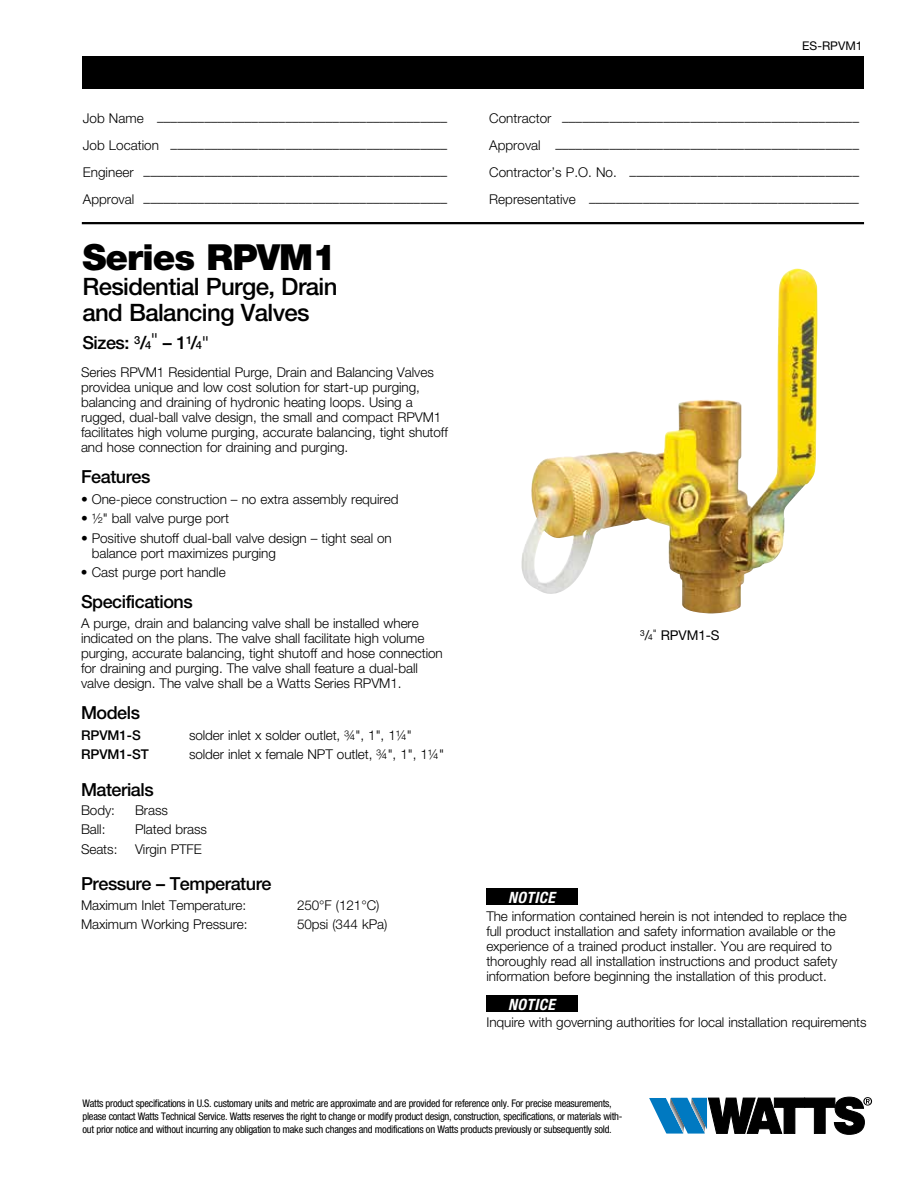
<style>
.page{position:relative;width:918px;height:1188px;background:#fff}
.page>*{position:absolute;margin:0;border:0;box-sizing:border-box;transform-origin:0 0}
.t1{font:900 36px "Helvetica Neue LT Std";letter-spacing:-.025em;color:#000}
.t2{font:500 24px/25.5px "Helvetica Neue LT Std";letter-spacing:-.025em;color:#000}
.t3{font:500 18px "Helvetica Neue LT Std";letter-spacing:-.025em;color:#000}
.t4{font:italic 700 condensed 15.6px "Helvetica Neue LT Std";letter-spacing:.025em;color:#fff}
.t5{font:300 13.5px/15px "Helvetica Neue LT Std";letter-spacing:-.005em;color:#000}
.t6{font:500 13.5px "Helvetica Neue LT Std";letter-spacing:-.005em;color:#000}
.t7{font:13.5px "Helvetica Neue LT Std";letter-spacing:-.005em;color:#000}
.t8{font:12px "Helvetica Neue LT Std";color:#000}
.t9{font:condensed 10.5px/13.2px "Helvetica Neue LT Std";letter-spacing:-.025em;color:#000}
.s1{font-size:11.1px}
.s2{font-weight:400;font-stretch:condensed}
.s3{font-size:8.4px}
</style>
<div class="page">
<img style="left:521px;top:269px;width:297px;height:344px">
<div style="left:82px;top:57px;width:781px;height:32px;background:#000"></div>
<hr style="left:82px;top:222px;width:782px;height:2px;background:#000">
<svg style="left:649px;top:1097px;width:223px;height:38px"></svg>
<div style="left:486px;top:996px;width:91px;height:16px;background:#000"></div>
<div style="left:486px;top:888px;width:91px;height:17px;background:#000"></div>
<p class="t8" style="left:802px;top:38px;width:62px">ES-RPVM1</p>
<p class="t5" style="left:83px;top:113px;width:366px">Job Name –––––––––––––––––––––––––––––––––––––––––––</p>
<p class="t5" style="left:489px;top:113px;width:371px">Contractor ––––––––––––––––––––––––––––––––––––––––––––</p>
<p class="t5" style="left:83px;top:140px;width:366px">Job Location –––––––––––––––––––––––––––––––––––––––––</p>
<p class="t5" style="left:489px;top:140px;width:371px">Approval –––––––––––––––––––––––––––––––––––––––––––––</p>
<p class="t5" style="left:83px;top:168px;width:366px">Engineer –––––––––––––––––––––––––––––––––––––––––––––</p>
<p class="t5" style="left:489px;top:168px;width:371px">Contractor’s P.O. No. ––––––––––––––––––––––––––––––––––</p>
<p class="t5" style="left:83px;top:195px;width:366px">Approval –––––––––––––––––––––––––––––––––––––––––––––</p>
<p class="t5" style="left:489px;top:195px;width:371px">Representative ––––––––––––––––––––––––––––––––––––––––</p>
<h1 class="t1" style="left:82px;top:236px;width:256px">Series RPVM1</h1>
<h2 class="t2" style="left:82px;top:274px;width:257px">Residential Purge, Drain and Balancing Valves</h2>
<h3 class="t3" style="left:82px;top:332px;width:128px">Sizes: <sup>3</sup>/<span class="s1">4</span><sup>"</sup> – 1<sup>1</sup>/<span class="s1">4</span><span class="s2">"</span></h3>
<p class="t5" style="left:81px;top:365px;width:368px">Series RPVM1 Residential Purge, Drain and Balancing Valves providea unique and low cost solution for start-up purging, balancing and draining of hydronic heating loops. Using a rugged, dual-ball valve design, the small and compact RPVM1 facilitates high volume purging, accurate balancing, tight shutoff and hose connection for draining and purging.</p>
<h3 class="t3" style="left:81px;top:466px;width:71px">Features</h3>
<p class="t5" style="left:81px;top:491px;width:319px">• One-piece construction – no extra assembly required</p>
<p class="t5" style="left:81px;top:511px;width:150px">• 1/2" ball valve purge port</p>
<p class="t5" style="left:92px;top:530px;width:302px;text-indent:-11px">• Positive shutoff dual-ball valve design – tight seal on balance port maximizes purging</p>
<p class="t5" style="left:81px;top:564px;width:146px">• Cast purge port handle</p>
<h3 class="t3" style="left:81px;top:591px;width:113px">Specifications</h3>
<p class="t5" style="left:81px;top:616px;width:363px">A purge, drain and balancing valve shall be installed where indicated on the plans. The valve shall facilitate high volume purging, accurate balancing, tight shutoff and hose connection for draining and purging. The valve shall feature a dual-ball valve design. The valve shall be a Watts Series RPVM1.</p>
<h3 class="t3" style="left:81px;top:702px;width:61px">Models</h3>
<p class="t6" style="left:81px;top:727px;width:61px">RPVM1-S</p>
<p class="t5" style="left:189px;top:727px;width:224px">solder inlet x solder outlet, 3/4", 1", 11/4"</p>
<p class="t6" style="left:81px;top:746px;width:69px">RPVM1-ST</p>
<p class="t5" style="left:189px;top:747px;width:257px">solder inlet x female NPT outlet, 3/4", 1", 11/4"</p>
<h3 class="t3" style="left:81px;top:778px;width:74px">Materials</h3>
<p class="t5" style="left:81px;top:802px;width:35px">Body:</p>
<p class="t5" style="left:135px;top:802px;width:34px">Brass</p>
<p class="t5" style="left:81px;top:822px;width:26px">Ball:</p>
<p class="t5" style="left:135px;top:822px;width:74px">Plated brass</p>
<p class="t5" style="left:81px;top:841px;width:38px">Seats:</p>
<p class="t5" style="left:135px;top:841px;width:68px">Virgin PTFE</p>
<h3 class="t3" style="left:81px;top:873px;width:192px">Pressure – Temperature</h3>
<p class="t5" style="left:81px;top:897px;width:167px">Maximum Inlet Temperature:</p>
<p class="t5" style="left:297px;top:897px;width:84px">250°F (121°C)</p>
<p class="t5" style="left:81px;top:916px;width:168px">Maximum Working Pressure:</p>
<p class="t5" style="left:297px;top:916px;width:92px">50psi (344 kPa)</p>
<p class="t7" style="left:640px;top:627px;width:81px"><sup>3</sup>/<span class="s3">4</span><sup>"</sup> RPVM1-S</p>
<p class="t4" style="left:508px;top:888px;width:48px">NOTICE</p>
<p class="t5" style="left:486px;top:909px;width:362px">The information contained herein is not intended to replace the full product installation and safety information available or the experience of a trained product installer. You are required to thoroughly read all installation instructions and product safety information before beginning the installation of this product.</p>
<p class="t4" style="left:508px;top:995px;width:48px">NOTICE</p>
<p class="t5" style="left:487px;top:1014px;width:382px">Inquire with governing authorities for local installation requirements</p>
<p class="t9" style="left:82px;top:1096px;width:542px">Watts product specifications in U.S. customary units and metric are approximate and are provided for reference only. For precise measurements, please contact Watts Technical Service. Watts reserves the right to change or modify product design, construction, specifications, or materials with&shy;out prior notice and without incurring any obligation to make such changes and modifications on Watts products previously or subsequently sold.</p>
</div>
